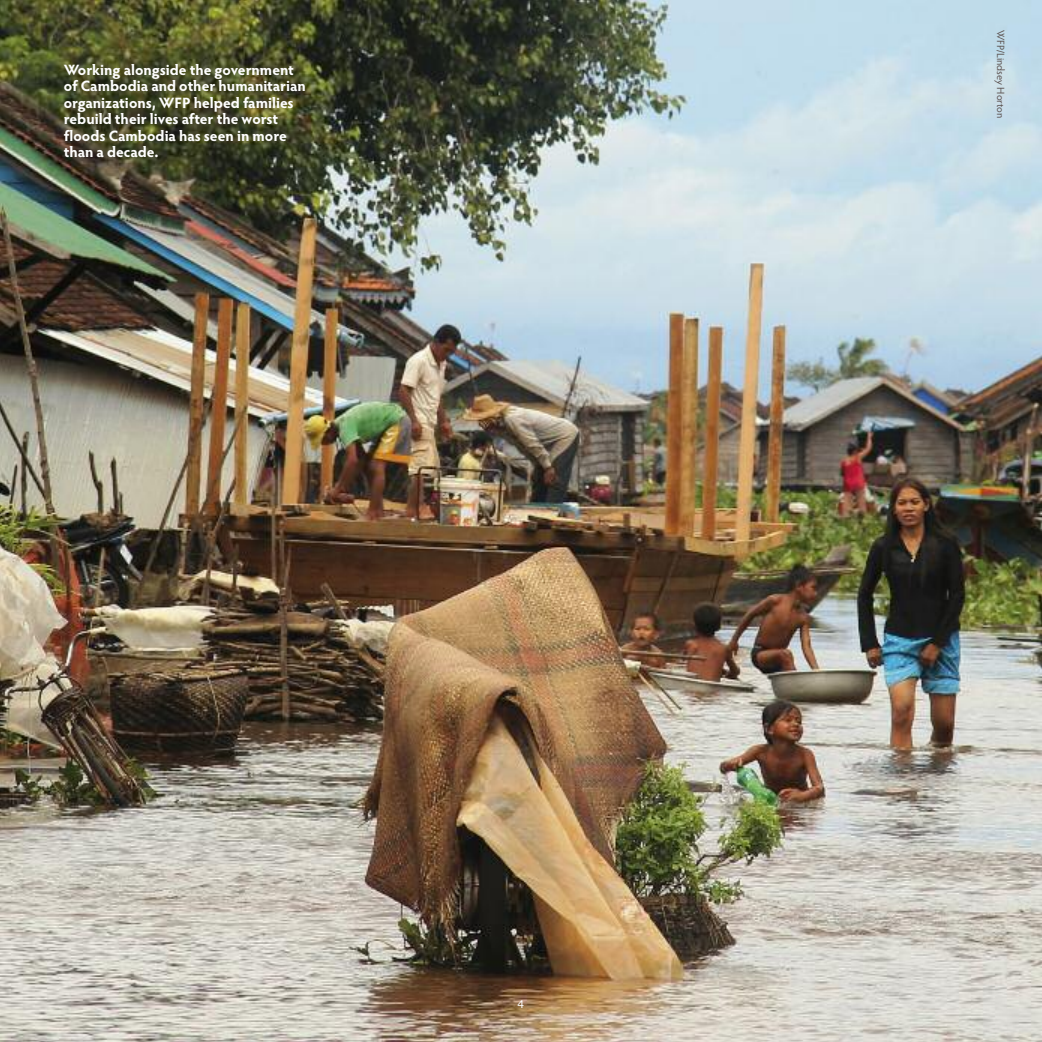
<style>
.page{position:relative;width:1042px;height:1042px;background:#fff}
.page>*{position:absolute;margin:0;border:0;box-sizing:border-box;transform-origin:0 0}
.t1{font:700 15px/16.5px "Hypatia Sans Pro";color:#fff}
.t2{font:10.5px "Hypatia Sans Pro";color:#5a504e}
.t3{font:10.5px "Verdana";color:#fff}
</style>
<div class="page">
<img style="left:0;top:0;width:1042px;height:1042px">
<p class="t1" style="left:64px;top:63px;width:243px">Working alongside the government of Cambodia and other humanitarian organizations, WFP helped families rebuild their lives after the worst floods Cambodia has seen in more than a decade.</p>
<p class="t3" style="left:518px;top:997px;width:8px">4</p>
<p class="t2" style="left:1004px;top:30px;width:90px;rotate:90deg">WFP/Lindsey Horton</p>
</div>
